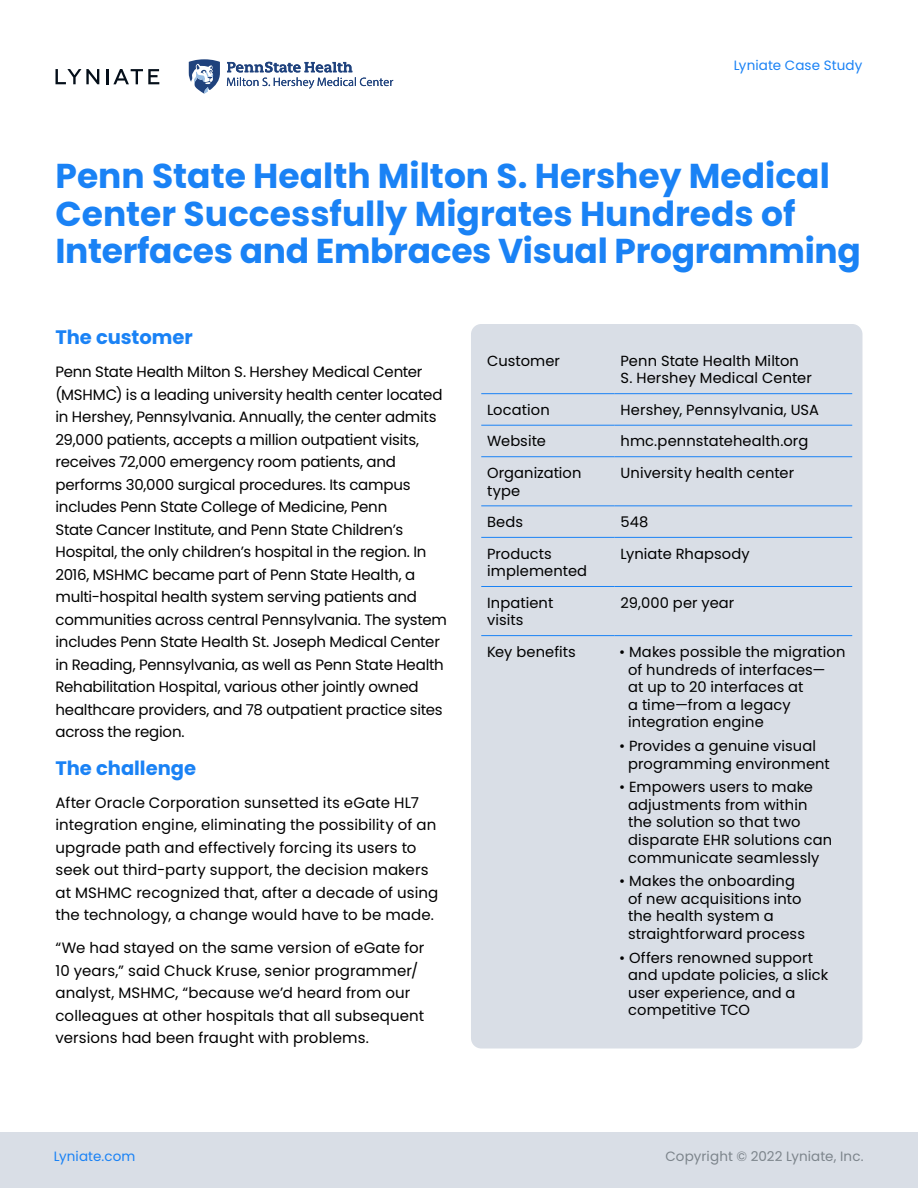
<style>
.page{position:relative;width:918px;height:1188px;background:#fff}
.page>*{position:absolute;margin:0;border:0;box-sizing:border-box;transform-origin:0 0}
.t1{font:700 34.5px/37.5px "Poppins";color:#1a82f5}
.t2{font:700 19.5px "Poppins";color:#1a82f5}
.t3{font:15px/22.5px "Poppins";letter-spacing:-.01em;color:#000}
.t4{font:14.7px/17.5px "Poppins";letter-spacing:.005em;color:#000}
.t5{font:13.5px "Poppins";letter-spacing:.01em;color:#1a82f5}
.t6{font:13.5px "Poppins";letter-spacing:.01em;color:#7d858c}
</style>
<div class="page">
<div style="left:471px;top:324px;width:391px;height:724px;background:#d9dee6;border-radius:10px"></div>
<hr style="left:481px;top:393px;width:134px;height:1px;background:#1a82f5">
<hr style="left:615px;top:393px;width:237px;height:1px;background:#1a82f5">
<hr style="left:481px;top:425px;width:134px;height:1px;background:#1a82f5">
<hr style="left:615px;top:425px;width:237px;height:1px;background:#1a82f5">
<hr style="left:481px;top:456px;width:134px;height:1px;background:#1a82f5">
<hr style="left:615px;top:456px;width:237px;height:1px;background:#1a82f5">
<hr style="left:481px;top:505px;width:134px;height:1px;background:#1a82f5">
<hr style="left:615px;top:505px;width:237px;height:1px;background:#1a82f5">
<hr style="left:481px;top:537px;width:134px;height:1px;background:#1a82f5">
<hr style="left:615px;top:537px;width:237px;height:1px;background:#1a82f5">
<hr style="left:481px;top:586px;width:134px;height:1px;background:#1a82f5">
<hr style="left:615px;top:586px;width:237px;height:1px;background:#1a82f5">
<hr style="left:481px;top:635px;width:134px;height:1px;background:#1a82f5">
<hr style="left:615px;top:635px;width:237px;height:1px;background:#1a82f5">
<div style="left:0;top:1132px;width:918px;height:56px;background:#d9dee6"></div>
<svg style="left:56px;top:69px;width:43px;height:15px"></svg>
<svg style="left:106px;top:69px;width:53px;height:15px"></svg>
<svg style="left:227px;top:62px;width:166px;height:27px"></svg>
<svg style="left:188px;top:59px;width:32px;height:35px"></svg>
<p class="t5" style="left:734px;top:57px;width:130px">Lyniate Case Study</p>
<h1 class="t1" style="left:56px;top:158px;width:807px">Penn State Health Milton S. Hershey Medical<br>Center Successfully Migrates Hundreds of<br>Interfaces and Embraces Visual Programming</h1>
<h2 class="t2" style="left:56px;top:326px;width:139px">The customer</h2>
<p class="t3" style="left:56px;top:361px;width:393px">Penn State Health Milton S. Hershey Medical Center (MSHMC) is a leading university health center located in Hershey, Pennsylvania. Annually, the center admits 29,000 patients, accepts a million outpatient visits, receives 72,000 emergency room patients, and performs 30,000 surgical procedures. Its campus includes Penn State College of Medicine, Penn<br>State Cancer Institute, and Penn State Children’s Hospital, the only children’s hospital in the region. In 2016, MSHMC became part of Penn State Health, a multi-hospital health system serving patients and communities across central Pennsylvania. The system includes Penn State Health St. Joseph Medical Center in Reading, Pennsylvania, as well as Penn State Health Rehabilitation Hospital, various other jointly owned healthcare providers, and 78 outpatient practice sites across the region.</p>
<h2 class="t2" style="left:56px;top:757px;width:142px">The challenge</h2>
<p class="t3" style="left:56px;top:792px;width:384px">After Oracle Corporation sunsetted its eGate HL7 integration engine, eliminating the possibility of an upgrade path and effectively forcing its users to seek out third-party support, the decision makers at MSHMC recognized that, after a decade of using the technology, a change would have to be made.</p>
<p class="t3" style="left:56px;top:937px;width:370px">“We had stayed on the same version of eGate for 10 years,” said Chuck Kruse, senior programmer/ analyst, MSHMC, “because we’d heard from our colleagues at other hospitals that all subsequent versions had been fraught with problems.</p>
<p class="t4" style="left:487px;top:352px;width:74px">Customer</p>
<p class="t4" style="left:621px;top:352px;width:193px">Penn State Health Milton<br>S. Hershey Medical Center</p>
<p class="t4" style="left:487px;top:401px;width:64px">Location</p>
<p class="t4" style="left:621px;top:401px;width:200px">Hershey, Pennsylvania, USA</p>
<p class="t4" style="left:487px;top:433px;width:60px">Website</p>
<p class="t4" style="left:621px;top:433px;width:189px">hmc.pennstatehealth.org</p>
<p class="t4" style="left:487px;top:464px;width:96px">Organization type</p>
<p class="t4" style="left:621px;top:464px;width:175px">University health center</p>
<p class="t4" style="left:487px;top:513px;width:38px">Beds</p>
<p class="t4" style="left:621px;top:513px;width:29px">548</p>
<p class="t4" style="left:487px;top:545px;width:102px">Products implemented</p>
<p class="t4" style="left:621px;top:545px;width:131px">Lyniate Rhapsody</p>
<p class="t4" style="left:487px;top:594px;width:68px">Inpatient visits</p>
<p class="t4" style="left:621px;top:594px;width:115px">29,000 per year</p>
<p class="t4" style="left:487px;top:643px;width:90px">Key benefits</p>
<p class="t4" style="left:628px;top:643px;width:219px;text-indent:-9px">• Makes possible the migration of hundreds of interfaces—<br>at up to 20 interfaces at<br>a time—from a legacy integration engine</p>
<p class="t4" style="left:628px;top:737px;width:203px;text-indent:-9px">• Provides a genuine visual programming environment</p>
<p class="t4" style="left:628px;top:778px;width:205px;text-indent:-9px">• Empowers users to make adjustments from within the solution so that two disparate EHR solutions can communicate seamlessly</p>
<p class="t4" style="left:628px;top:872px;width:178px;text-indent:-9px">• Makes the onboarding of new acquisitions into the health system a straightforward process</p>
<p class="t4" style="left:628px;top:949px;width:202px;text-indent:-9px">• Offers renowned support and update policies, a slick user experience, and a competitive TCO</p>
<p class="t5" style="left:54px;top:1149px;width:83px">Lyniate.com</p>
<p class="t6" style="left:666px;top:1149px;width:200px">Copyright © 2022 Lyniate, Inc.</p>
</div>
